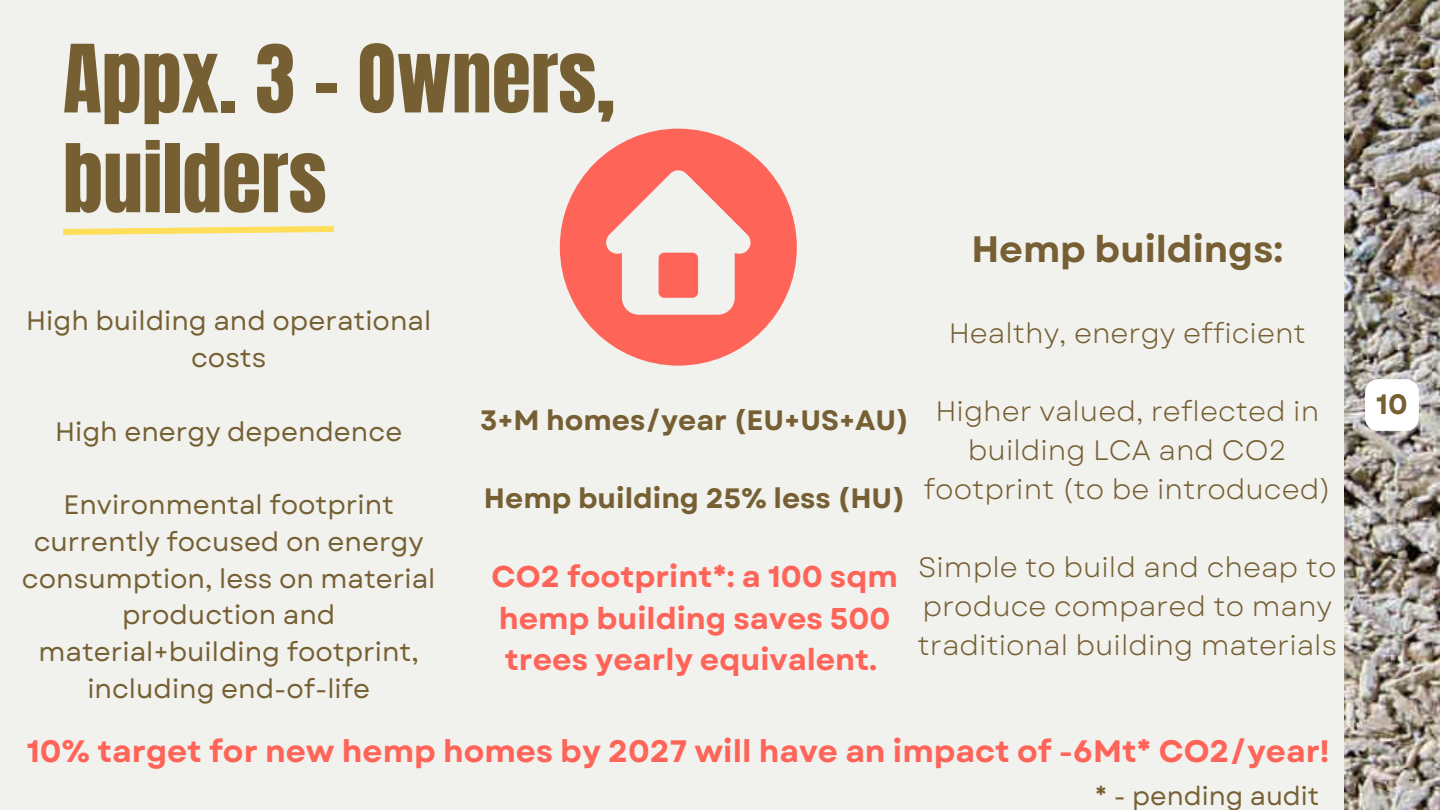
<style>
.page{position:relative;width:1440px;height:810px;background:#f1f1ee}
.page>*{position:absolute;margin:0;border:0;box-sizing:border-box;transform-origin:0 0}
.t1{font:80px/99.8px "Anton";color:#766033}
.t2{font:700 36.7px "Garet";color:#766033}
.t3{font:700 31px "Garet";color:#ff6459}
.t4{font:700 30px/41.2px "Garet";color:#ff6459}
.t5{font:28px/39px "Garet";color:#766033;text-align:center}
.t6{font:700 28px "Garet";color:#766033}
.t7{font:26.7px/36.8px "Garet";color:#766033;text-align:center}
.t8{font:26px "Garet";color:#766033}
</style>
<div class="page">
<svg style="left:63px;top:226px;width:271px;height:9px"></svg>
<svg style="left:560px;top:129px;width:237px;height:237px;fill:#ff6459"></svg>
<div style="left:659px;top:253px;width:39px;height:45px;background:#ff6459;border-radius:6px"></div>
<img style="left:1344px;top:0;width:96px;height:810px">
<svg style="left:1365px;top:379px;width:54px;height:52px;background:#f9f9f9"></svg>
<p class="t1" style="left:63px;top:30px;width:554px">Appx. 3 - Owners, builders</p>
<p class="t2" style="left:971px;top:223px;width:313px">Hemp buildings:</p>
<p class="t7" style="left:26px;top:303px;width:407px">High building and operational costs</p>
<p class="t7" style="left:55px;top:413px;width:349px">High energy dependence</p>
<p class="t7" style="left:22px;top:487px;width:415px">Environmental footprint currently focused on energy consumption, less on material production and material+building footprint, including end-of-life</p>
<p class="t5" style="left:949px;top:314px;width:359px">Healthy, energy efficient</p>
<p class="t6" style="left:480px;top:400px;width:431px">3+M homes/year (EU+US+AU)</p>
<p class="t6" style="left:484px;top:478px;width:423px">Hemp building 25% less (HU)</p>
<p class="t5" style="left:924px;top:392px;width:409px">Higher valued, reflected in building LCA and CO2 footprint (to be introduced)</p>
<p class="t4" style="left:492px;top:556px;width:408px">CO2 footprint*: a 100 sqm hemp building saves 500 trees yearly equivalent.</p>
<p class="t5" style="left:918px;top:548px;width:421px;text-align:left">Simple to build and cheap to produce compared to many traditional building materials</p>
<p class="t3" style="left:27px;top:729px;width:1304px">10% target for new hemp homes by 2027 will have an impact of -6Mt* CO2/year!</p>
<p class="t8" style="left:1095px;top:777px;width:226px">* - pending audit</p>
<p class="t6" style="left:1376px;top:384px;width:33px">10</p>
</div>
